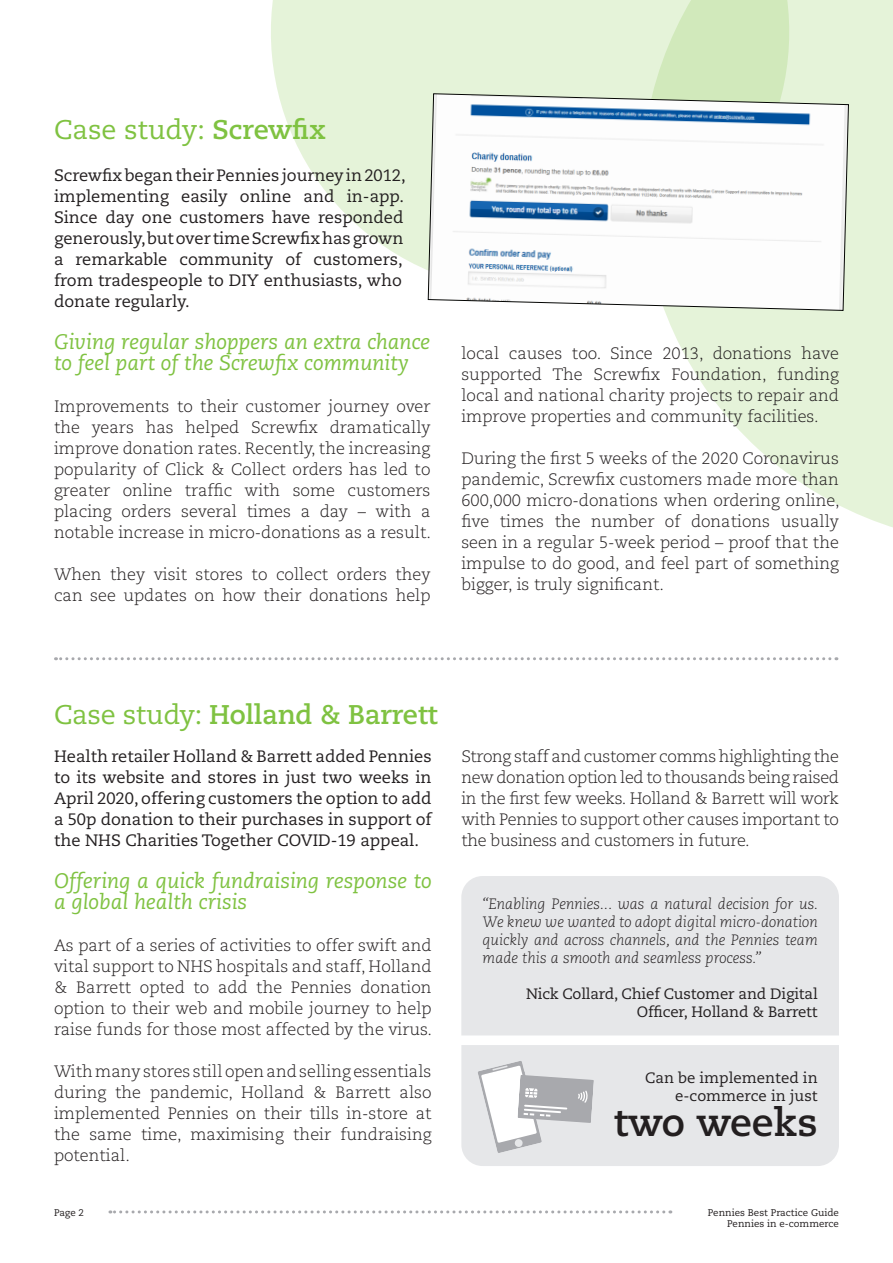
<style>
.page{position:relative;width:893px;height:1263px;background:#fff}
.page>*{position:absolute;margin:0;border:0;box-sizing:border-box;transform-origin:0 0}
.t1{font:700 39px "Caecilia LT Std";color:#231f20}
.t2{font:700 27px "Caecilia LT Std";letter-spacing:-.01em;color:#7fc241}
.t3{font:27px "Caecilia LT Std";color:#7fc241}
.t4{font:italic 21px/21px "Caecilia LT Std";color:#7fc241}
.t5{font:300 16.5px/21px "Caecilia LT Std";color:#231f20;text-align:justify}
.t6{font:16.5px/21px "Caecilia LT Std";color:#231f20;text-align:justify}
.t7{font:italic 300 15px/18px "Caecilia LT Std";color:#231f20;text-align:justify}
.t8{font:15px/18px "Caecilia LT Std";letter-spacing:-.01em;color:#231f20;text-align:right}
.t9{font:9.75px "Caecilia LT Std";color:#231f20}
.s1{font-weight:700}
.s2{font-weight:400}
</style>
<div class="page">
<svg style="left:271px;top:0;width:330px;height:270px;fill:#e5f3d9"></svg>
<svg style="left:601px;top:0;width:292px;height:528px;fill:#e5f3d9"></svg>
<svg style="left:110px;top:1210px;width:554px;height:3px"></svg>
<svg style="left:56px;top:657px;width:774px;height:3px"></svg>
<svg style="left:427px;top:93px;width:422px;height:218px"></svg>
<div style="left:461px;top:876px;width:378px;height:159px;background:#e6e7e9"></div>
<div style="left:461px;top:1045px;width:378px;height:121px;background:#e6e7e9"></div>
<svg style="left:478px;top:1060px;width:116px;height:93px"></svg>
<p class="t3" style="left:54px;top:114px;width:274px">Case study: <span class="s1">Screwfix</span></p>
<p class="t6" style="left:54px;top:165px;width:353px;text-align:left">Screwfix began their Pennies journey in 2012, implementing easily online and in-app.<br>Since day one customers have responded generously, but over time Screwfix has grown a remarkable community of customers, from tradespeople to DIY enthusiasts, who donate regularly.</p>
<p class="t4" style="left:54px;top:332px;width:378px">Giving regular shoppers an extra chance to feel part of the Screwfix community</p>
<p class="t5" style="left:54px;top:396px;width:379px">Improvements to their customer journey over the years has helped Screwfix dramatically improve donation rates. Recently, the increasing popularity of Click &amp; Collect orders has led to greater online traffic with some customers placing orders several times a day – with a notable increase in micro-donations as a result.</p>
<p class="t5" style="left:54px;top:564px;width:378px">When they visit stores to collect orders they can see updates on how their donations help</p>
<p class="t5" style="left:461px;top:343px;width:379px">local causes too. Since 2013, donations have supported The Screwfix Foundation, funding local and national charity projects to repair and improve properties and community facilities.</p>
<p class="t5" style="left:461px;top:448px;width:380px">During the first 5 weeks of the 2020 Coronavirus pandemic, Screwfix customers made more than 600,000 micro-donations when ordering online, five times the number of donations usually seen in a regular 5-week period – proof that the impulse to do good, and feel part of something bigger, is truly significant.</p>
<p class="t2" style="left:54px;top:698px;width:385px"><span class="s2">Case study:</span> Holland &amp; Barrett</p>
<p class="t6" style="left:54px;top:746px;width:379px">Health retailer Holland &amp; Barrett added Pennies to its website and stores in just two weeks in April 2020, offering customers the option to add a 50p donation to their purchases in support of the NHS Charities Together COVID-19 appeal.</p>
<p class="t4" style="left:54px;top:871px;width:379px">Offering a quick fundraising response to a global health crisis</p>
<p class="t5" style="left:54px;top:935px;width:380px">As part of a series of activities to offer swift and vital support to NHS hospitals and staff, Holland &amp; Barrett opted to add the Pennies donation option to their web and mobile journey to help raise funds for those most affected by the virus.</p>
<p class="t5" style="left:54px;top:1061px;width:379px">With many stores still open and selling essentials during the pandemic, Holland &amp; Barrett also implemented Pennies on their tills in-store at the same time, maximising their fundraising potential.</p>
<p class="t9" style="left:54px;top:1207px;width:31px">Page 2</p>
<p class="t5" style="left:461px;top:746px;width:379px">Strong staff and customer comms highlighting the new donation option led to thousands being raised in the first few weeks. Holland &amp; Barrett will work with Pennies to support other causes important to the business and customers in future.</p>
<p class="t7" style="left:483px;top:895px;width:337px">“Enabling Pennies... was a natural decision for us.<br>We knew we wanted to adopt digital micro-donation quickly and across channels, and the Pennies team made this a smooth and seamless process.”</p>
<p class="t8" style="left:526px;top:985px;width:293px">Nick Collard, Chief Customer and Digital<br>Officer, Holland &amp; Barrett</p>
<p class="t8" style="left:645px;top:1069px;width:174px">Can be implemented in e-commerce in just</p>
<p class="t1" style="left:614px;top:1100px;width:206px">two weeks</p>
<p class="t9" style="left:708px;top:1207px;width:133px">Pennies Best Practice Guide</p>
<p class="t9" style="left:727px;top:1218px;width:113px">Pennies in e-commerce</p>
</div>
